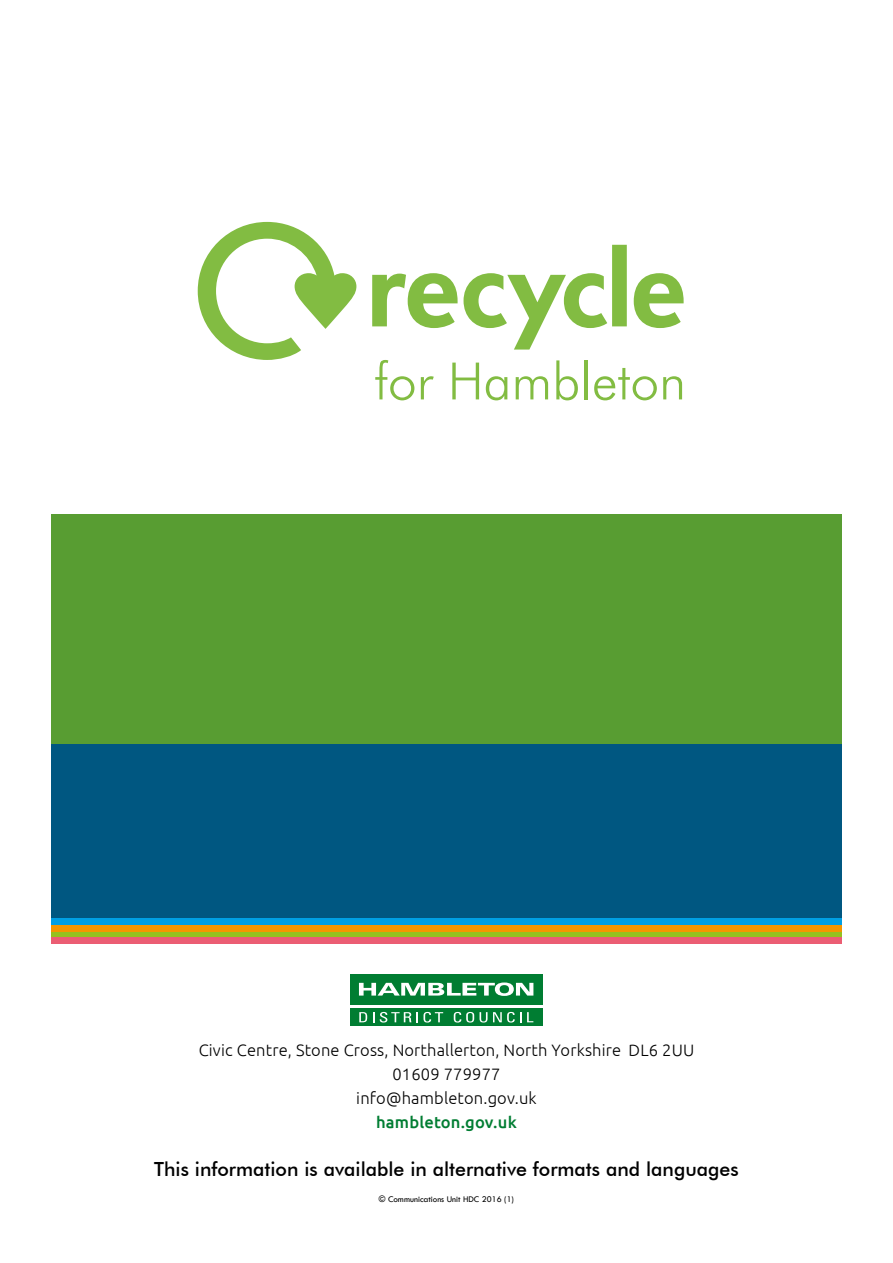
<style>
.page{position:relative;width:893px;height:1263px;background:#fff}
.page>*{position:absolute;margin:0;border:0;box-sizing:border-box;transform-origin:0 0}
.t1{font:300 51.6px "Futura BT";color:#82bc42}
.t2{font:500 19.5px "Futura BT";color:#000}
.t3{font:300 16.5px/24px "Ubuntu";letter-spacing:.01em;color:#000;text-align:center}
.t4{font:500 16.5px "Ubuntu";letter-spacing:.01em;color:#007d32}
.t5{font:500 9px "Tw Cen";color:#000}
</style>
<div class="page">
<div style="left:51px;top:744px;width:791px;height:174px;background:#005781"></div>
<div style="left:51px;top:514px;width:791px;height:230px;background:#589d32"></div>
<div style="left:51px;top:918px;width:791px;height:7px;background:#009fe3"></div>
<div style="left:51px;top:931px;width:791px;height:7px;background:#95c11f"></div>
<div style="left:51px;top:938px;width:791px;height:6px;background:#eb5d73"></div>
<div style="left:51px;top:925px;width:791px;height:6px;background:#f49600"></div>
<div style="left:350px;top:974px;width:193px;height:30px;background:#007d32"></div>
<div style="left:350px;top:1008px;width:193px;height:18px;background:#007d32"></div>
<svg style="left:359px;top:982px;width:174px;height:14px"></svg>
<svg style="left:359px;top:1012px;width:8px;height:10px"></svg>
<svg style="left:380px;top:1012px;width:63px;height:10px"></svg>
<svg style="left:454px;top:1012px;width:20px;height:10px"></svg>
<svg style="left:480px;top:1012px;width:41px;height:10px"></svg>
<svg style="left:527px;top:1012px;width:6px;height:10px"></svg>
<svg style="left:198px;top:222px;width:486px;height:138px"></svg>
<h1 class="t1" style="left:375px;top:350px;width:313px">for Hambleton</h1>
<p class="t3" style="left:199px;top:1038px;width:497px">Civic Centre, Stone Cross, Northallerton, North Yorkshire DL6 2UU<br>01609 779977<br>info@hambleton.gov.uk</p>
<p class="t4" style="left:376px;top:1112px;width:142px">hambleton.gov.uk</p>
<p class="t2" style="left:154px;top:1157px;width:586px">This information is available in alternative formats and languages</p>
<p class="t5" style="left:379px;top:1194px;width:137px">© Communications Unit HDC 2016 (1)</p>
</div>
